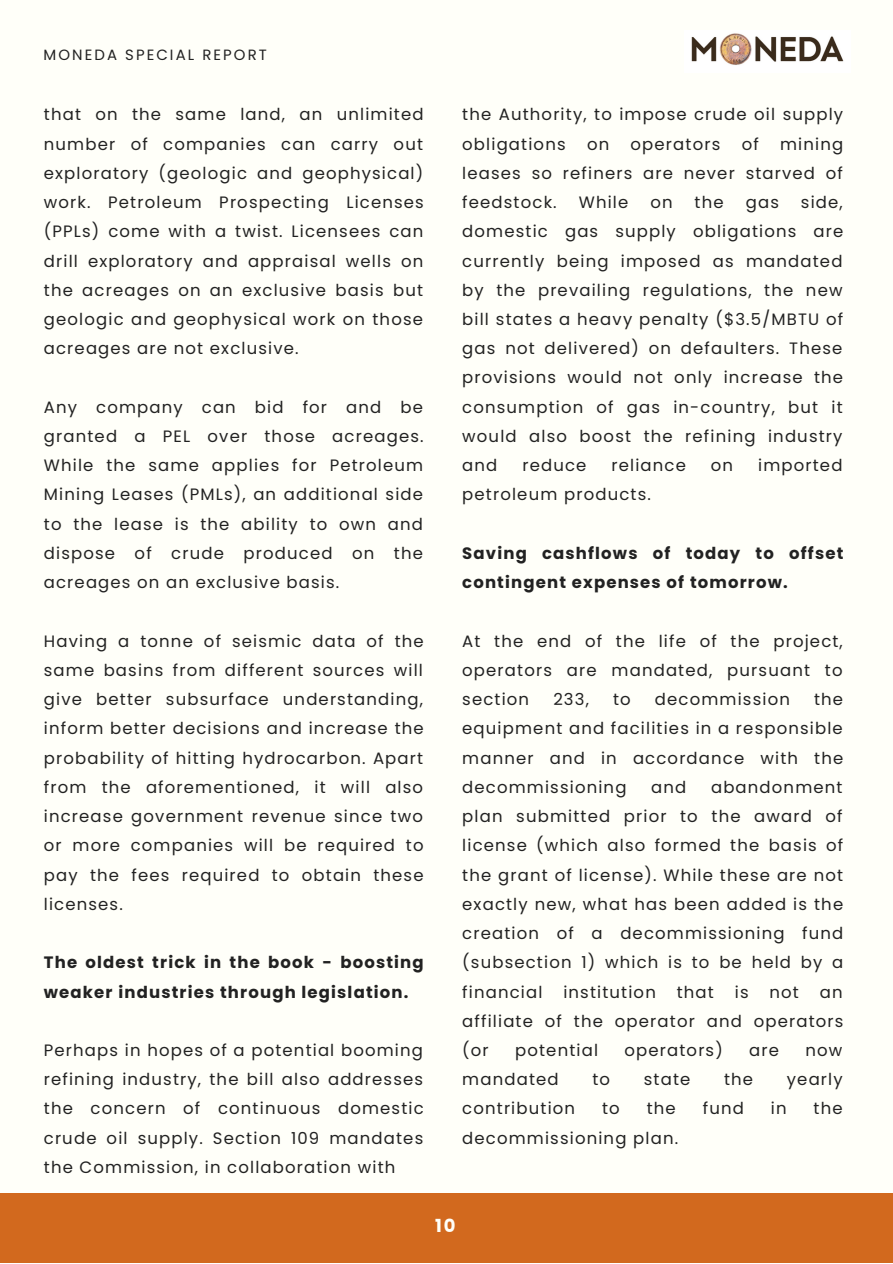
<style>
.page{position:relative;width:893px;height:1264px;background:#fff}
.page>*{position:absolute;margin:0;border:0;box-sizing:border-box;transform-origin:0 0}
.t1{font:700 18px "Poppins";color:#fffff9}
.t2{font:16.5px/29.2px "Poppins";letter-spacing:.07em;color:#222;text-align:justify}
.t3{font:700 16.5px/29.2px "Poppins";letter-spacing:.07em;color:#222}
.t4{font:14.85px "Poppins";letter-spacing:.14em;color:#222}
</style>
<div class="page">
<div style="left:0;top:0;width:892px;height:1262px;background:#fffff9"></div>
<img style="left:691px;top:33px;width:153px;height:32px">
<div style="left:0;top:1193px;width:892px;height:69px;background:#d2691e"></div>
<p class="t4" style="left:44px;top:45px;width:225px">MONEDA SPECIAL REPORT</p>
<p class="t2" style="left:44px;top:100px;width:381px">that on the same land, an unlimited number of companies can carry out exploratory (geologic and geophysical) work. Petroleum Prospecting Licenses (PPLs) come with a twist. Licensees can drill exploratory and appraisal wells on the acreages on an exclusive basis but geologic and geophysical work on those acreages are not exclusive.</p>
<p class="t2" style="left:44px;top:392px;width:381px">Any company can bid for and be granted a PEL over those acreages.<br>While the same applies for Petroleum Mining Leases (PMLs), an additional side to the lease is the ability to own and dispose of crude produced on the acreages on an exclusive basis.</p>
<p class="t2" style="left:44px;top:626px;width:381px">Having a tonne of seismic data of the same basins from different sources will give better subsurface understanding, inform better decisions and increase the probability of hitting hydrocarbon. Apart from the aforementioned, it will also increase government revenue since two or more companies will be required to pay the fees required to obtain these licenses.</p>
<p class="t3" style="left:44px;top:947px;width:381px">The oldest trick in the book - boosting weaker industries through legislation.</p>
<p class="t2" style="left:44px;top:1035px;width:381px">Perhaps in hopes of a potential booming refining industry, the bill also addresses the concern of continuous domestic crude oil supply. Section 109 mandates the Commission, in collaboration with</p>
<p class="t2" style="left:462px;top:100px;width:382px">the Authority, to impose crude oil supply obligations</p>
<p class="t2" style="left:587px;top:129px;width:24px">on</p>
<p class="t2" style="left:630px;top:129px;width:91px">operators</p>
<p class="t2" style="left:741px;top:129px;width:19px">of</p>
<p class="t2" style="left:462px;top:129px;width:382px;text-indent:318px">mining leases so refiners are never starved of feedstock.</p>
<p class="t2" style="left:462px;top:188px;width:382px;text-indent:338px">side, domestic gas supply obligations are currently being imposed as mandated by the prevailing regulations, the new bill states a heavy penalty ($3.5/MBTU of gas not delivered) on defaulters. These provisions would not only increase the consumption of gas in-country, but it would also boost the refining industry and</p>
<p class="t2" style="left:578px;top:188px;width:51px">While</p>
<p class="t2" style="left:650px;top:188px;width:24px">on</p>
<p class="t2" style="left:694px;top:188px;width:31px">the</p>
<p class="t2" style="left:745px;top:188px;width:35px">gas</p>
<p class="t2" style="left:522px;top:451px;width:66px">reduce</p>
<p class="t2" style="left:611px;top:451px;width:76px">reliance</p>
<p class="t2" style="left:710px;top:451px;width:24px">on</p>
<p class="t2" style="left:758px;top:451px;width:86px">imported</p>
<p class="t2" style="left:462px;top:480px;width:190px">petroleum products.</p>
<p class="t3" style="left:462px;top:538px;width:382px">Saving cashflows of today to offset contingent expenses of tomorrow.</p>
<p class="t2" style="left:462px;top:626px;width:382px">At the end of the life of the project, operators are mandated, pursuant to section</p>
<p class="t2" style="left:553px;top:684px;width:37px">233,</p>
<p class="t2" style="left:613px;top:684px;width:19px">to</p>
<p class="t2" style="left:655px;top:684px;width:136px">decommission</p>
<p class="t2" style="left:462px;top:684px;width:382px;text-indent:352px">the equipment and facilities in a responsible manner and in accordance with the decommissioning</p>
<p class="t2" style="left:462px;top:772px;width:382px;text-indent:249px">abandonment plan submitted prior to the award of license (which also formed the basis of the grant of license). While these are not exactly new, what has been added is the creation of a decommissioning fund (subsection 1) which is to be held by a financial</p>
<p class="t2" style="left:651px;top:772px;width:37px">and</p>
<p class="t2" style="left:563px;top:977px;width:94px">institution</p>
<p class="t2" style="left:676px;top:977px;width:39px">that</p>
<p class="t2" style="left:734px;top:977px;width:15px">is</p>
<p class="t2" style="left:769px;top:977px;width:31px">not</p>
<p class="t2" style="left:462px;top:977px;width:383px;text-indent:357px">an affiliate of the operator and operators (or</p>
<p class="t2" style="left:515px;top:1035px;width:84px">potential</p>
<p class="t2" style="left:624px;top:1035px;width:100px">operators)</p>
<p class="t2" style="left:749px;top:1035px;width:31px">are</p>
<p class="t2" style="left:805px;top:1035px;width:38px">now</p>
<p class="t2" style="left:462px;top:1064px;width:98px">mandated</p>
<p class="t2" style="left:592px;top:1064px;width:19px">to</p>
<p class="t2" style="left:643px;top:1064px;width:48px">state</p>
<p class="t2" style="left:724px;top:1064px;width:31px">the</p>
<p class="t2" style="left:786px;top:1064px;width:57px">yearly</p>
<p class="t2" style="left:462px;top:1094px;width:114px">contribution</p>
<p class="t2" style="left:602px;top:1094px;width:19px">to</p>
<p class="t2" style="left:646px;top:1094px;width:31px">the</p>
<p class="t2" style="left:702px;top:1094px;width:43px">fund</p>
<p class="t2" style="left:770px;top:1094px;width:17px">in</p>
<p class="t2" style="left:813px;top:1094px;width:31px">the</p>
<p class="t2" style="left:462px;top:1123px;width:217px">decommissioning plan.</p>
<p class="t1" style="left:435px;top:1213px;width:22px">10</p>
</div>
